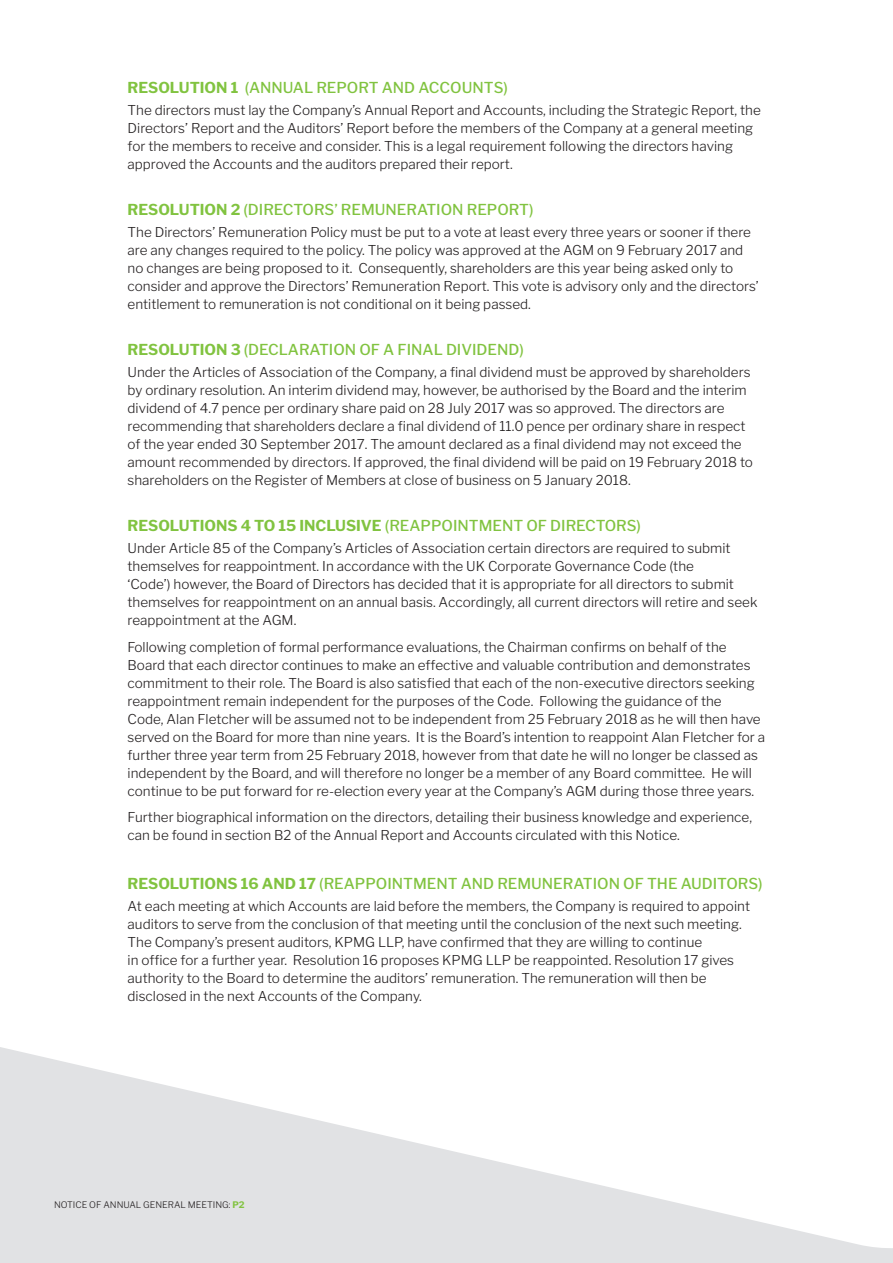
<style>
.page{position:relative;width:893px;height:1263px;background:#fff}
.page>*{position:absolute;margin:0;border:0;box-sizing:border-box;transform-origin:0 0}
.t1{font:500 15px "Libre Franklin";color:#81c340}
.t2{font:300 13.5px/18px "Libre Franklin";color:#231f20}
.t3{font:300 9px "Libre Franklin";color:#231f20}
.s1{font-weight:700}
.s2{font-weight:700;color:#81c340}
</style>
<div class="page">
<svg style="left:0;top:1047px;width:893px;height:203px"></svg>
<p class="t1" style="left:128px;top:79px;width:382px"><span class="s1">RESOLUTION 1</span> (ANNUAL REPORT AND ACCOUNTS)</p>
<p class="t2" style="left:128px;top:101px;width:635px">The directors must lay the Company’s Annual Report and Accounts, including the Strategic Report, the Directors’ Report and the Auditors’ Report before the members of the Company at a general meeting for the members to receive and consider. This is a legal requirement following the directors having approved the Accounts and the auditors prepared their report.</p>
<p class="t1" style="left:128px;top:201px;width:407px"><span class="s1">RESOLUTION 2</span> (DIRECTORS’ REMUNERATION REPORT)</p>
<p class="t2" style="left:128px;top:223px;width:633px">The Directors’ Remuneration Policy must be put to a vote at least every three years or sooner if there are any changes required to the policy. The policy was approved at the AGM on 9 February 2017 and no changes are being proposed to it. Consequently, shareholders are this year being asked only to consider and approve the Directors’ Remuneration Report. This vote is advisory only and the directors’ entitlement to remuneration is not conditional on it being passed.</p>
<p class="t1" style="left:128px;top:341px;width:398px"><span class="s1">RESOLUTION 3</span> (DECLARATION OF A FINAL DIVIDEND)</p>
<p class="t2" style="left:128px;top:363px;width:627px">Under the Articles of Association of the Company, a final dividend must be approved by shareholders by ordinary resolution. An interim dividend may, however, be authorised by the Board and the interim dividend of 4.7 pence per ordinary share paid on 28 July 2017 was so approved. The directors are recommending that shareholders declare a final dividend of 11.0 pence per ordinary share in respect of the year ended 30 September 2017. The amount declared as a final dividend may not exceed the amount recommended by directors. If approved, the final dividend will be paid on 19 February 2018 to shareholders on the Register of Members at close of business on 5 January 2018.</p>
<p class="t1" style="left:128px;top:517px;width:515px"><span class="s1">RESOLUTIONS 4 TO 15 INCLUSIVE</span> (REAPPOINTMENT OF DIRECTORS)</p>
<p class="t2" style="left:128px;top:539px;width:631px">Under Article 85 of the Company’s Articles of Association certain directors are required to submit themselves for reappointment. In accordance with the UK Corporate Governance Code (the<br>‘Code’) however, the Board of Directors has decided that it is appropriate for all directors to submit themselves for reappointment on an annual basis. Accordingly, all current directors will retire and seek reappointment at the AGM.</p>
<p class="t2" style="left:128px;top:638px;width:639px">Following completion of formal performance evaluations, the Chairman confirms on behalf of the Board that each director continues to make an effective and valuable contribution and demonstrates commitment to their role. The Board is also satisfied that each of the non-executive directors seeking reappointment remain independent for the purposes of the Code. Following the guidance of the<br>Code, Alan Fletcher will be assumed not to be independent from 25 February 2018 as he will then have served on the Board for more than nine years. It is the Board’s intention to reappoint Alan Fletcher for a further three year term from 25 February 2018, however from that date he will no longer be classed as independent by the Board, and will therefore no longer be a member of any Board committee. He will continue to be put forward for re-election every year at the Company’s AGM during those three years.</p>
<p class="t2" style="left:128px;top:808px;width:626px">Further biographical information on the directors, detailing their business knowledge and experience, can be found in section B2 of the Annual Report and Accounts circulated with this Notice.</p>
<p class="t1" style="left:128px;top:875px;width:636px"><span class="s1">RESOLUTIONS 16 AND 17</span> (REAPPOINTMENT AND REMUNERATION OF THE AUDITORS)</p>
<p class="t2" style="left:128px;top:897px;width:624px">At each meeting at which Accounts are laid before the members, the Company is required to appoint auditors to serve from the conclusion of that meeting until the conclusion of the next such meeting.<br>The Company’s present auditors, KPMG LLP, have confirmed that they are willing to continue<br>in office for a further year. Resolution 16 proposes KPMG LLP be reappointed. Resolution 17 gives authority to the Board to determine the auditors’ remuneration. The remuneration will then be disclosed in the next Accounts of the Company.</p>
<p class="t3" style="left:54px;top:1199px;width:192px">NOTICE OF ANNUAL GENERAL MEETING: <span class="s2">P2</span></p>
</div>
